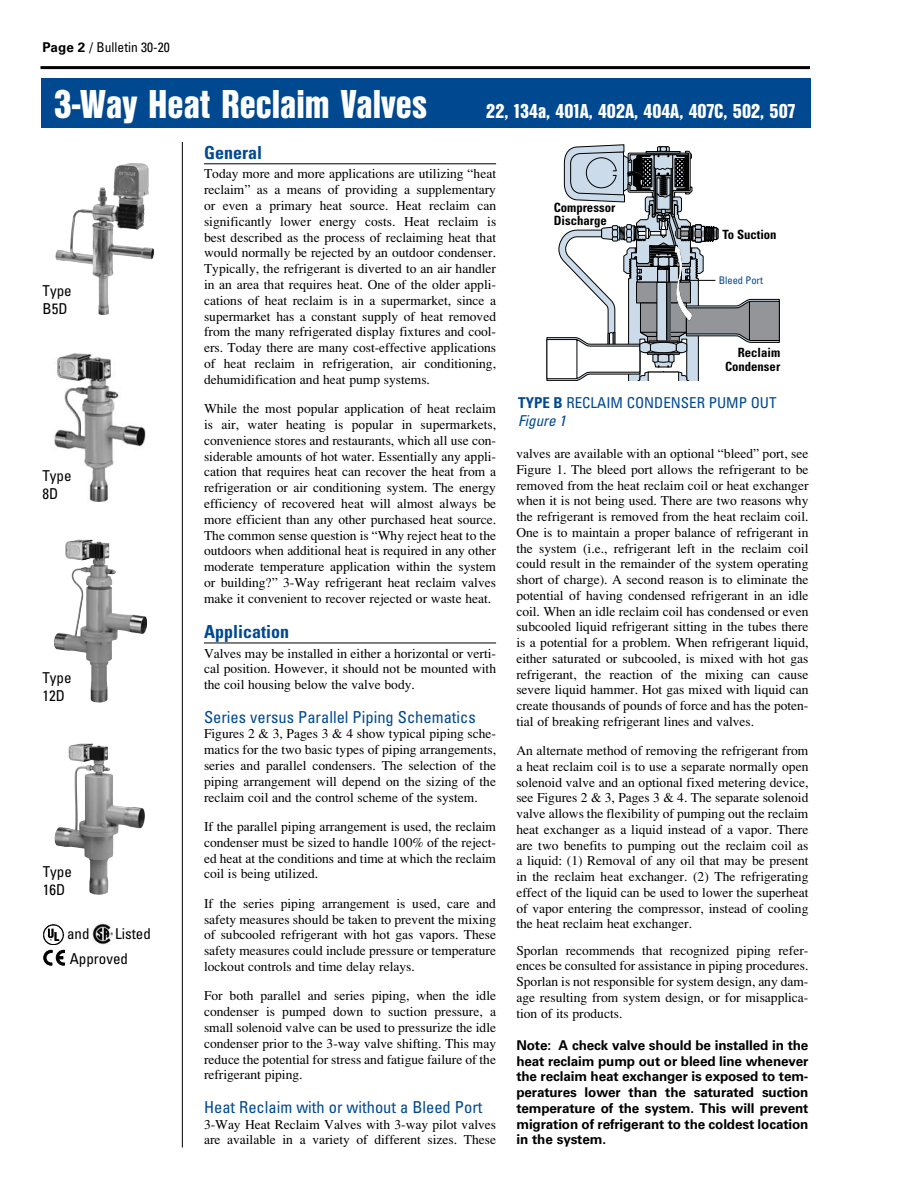
<style>
.page{position:relative;width:918px;height:1188px;background:#fff}
.page>*{position:absolute;margin:0;border:0;box-sizing:border-box;transform-origin:0 0}
.t1{font:42px "Nimbus San D Blac Cond";color:#fff}
.t2{font:21px "Nimbus San D Blac Cond";color:#fff}
.t3{font:700 condensed 18px "Univers";color:#004990}
.t4{font:condensed 16.5px "Univers";color:#004990}
.t5{font:condensed 15px/18px "Univers";color:#000}
.t6{font:condensed 15px/18px "Univers";color:#004990}
.t7{font:13.5px/15.8px "Times";color:#000;text-align:justify}
.t8{font:700 13.5px/15.8px "Univers";letter-spacing:-.01em;color:#000;text-align:justify}
.t9{font:condensed 13.5px "Univers";color:#000}
.t10{font:700 condensed 12.75px/13.5px "Univers";color:#000}
.t11{font:condensed 10.5px "Univers";color:#004990}
.s1{font-weight:700;font-stretch:normal}
.s2{font-weight:700}
.s3{font-style:italic}
</style>
<div class="page">
<hr style="left:204px;top:163px;width:292px;height:1px;background:#000">
<hr style="left:204px;top:643px;width:292px;height:1px;background:#000">
<svg style="left:547px;top:145px;width:233px;height:236px"></svg>
<div style="left:41px;top:78px;width:769px;height:50px;background:#004990"></div>
<hr style="left:40px;top:66px;width:770px;height:3px;background:#000">
<hr style="left:182px;top:142px;width:1px;height:1006px;background:#000">
<img style="left:55px;top:187px;width:97px;height:128px">
<img style="left:54px;top:539px;width:93px;height:164px">
<img style="left:54px;top:353px;width:92px;height:149px">
<img style="left:55px;top:743px;width:88px;height:152px">
<img style="left:43px;top:924px;width:21px;height:21px">
<img style="left:92px;top:924px;width:21px;height:21px">
<svg style="left:44px;top:950px;width:21px;height:16px"></svg>
<hr style="left:679px;top:280px;width:36px;height:1px;background:#000">
<p class="t9" style="left:42px;top:39px;width:129px"><span class="s1">Page 2</span> / Bulletin 30-20</p>
<h1 class="t1" style="left:54px;top:80px;width:375px">3-Way Heat Reclaim Valves</h1>
<h2 class="t2" style="left:486px;top:99px;width:310px">22, 134a, 401A, 402A, 404A, 407C, 502, 507</h2>
<p class="t5" style="left:43px;top:281px;width:31px">Type<br>B5D</p>
<p class="t5" style="left:42px;top:467px;width:31px">Type<br>8D</p>
<p class="t5" style="left:42px;top:669px;width:31px">Type<br>12D</p>
<p class="t5" style="left:43px;top:862px;width:31px">Type<br>16D</p>
<p class="t5" style="left:67px;top:924px;width:24px">and</p>
<p class="t5" style="left:70px;top:921px;width:83px;line-height:25.5px;text-indent:45px">Listed<br>Approved</p>
<h3 class="t3" style="left:204px;top:141px;width:59px">General</h3>
<p class="t7" style="left:204px;top:166px;width:294px">Today more and more applications are utilizing “heat reclaim” as a means of providing a supplementary or even a primary heat source. Heat reclaim can significantly lower energy costs. Heat reclaim is best described as the process of reclaiming heat that would normally be rejected by an outdoor condenser.<br>Typically, the refrigerant is diverted to an air handler in an area that requires heat. One of the older appli&shy;cations of heat reclaim is in a supermarket, since a supermarket has a constant supply of heat removed from the many refrigerated display fixtures and cool&shy;ers. Today there are many cost-effective applications of heat reclaim in refrigeration, air conditioning, dehumidification and heat pump systems.</p>
<p class="t7" style="left:204px;top:401px;width:294px">While the most popular application of heat reclaim is air, water heating is popular in supermarkets, convenience stores and restaurants, which all use con&shy;siderable amounts of hot water. Essentially any appli&shy;cation that requires heat can recover the heat from a refrigeration or air conditioning system. The energy efficiency of recovered heat will almost always be more efficient than any other purchased heat source.<br>The common sense question is “Why reject heat to the outdoors when additional heat is required in any other moderate temperature application within the system or building?” 3-Way refrigerant heat reclaim valves make it convenient to recover rejected or waste heat.</p>
<h3 class="t3" style="left:204px;top:621px;width:87px">Application</h3>
<p class="t7" style="left:204px;top:645px;width:294px">Valves may be installed in either a horizontal or verti&shy;cal position. However, it should not be mounted with the coil housing below the valve body.</p>
<p class="t4" style="left:204px;top:706px;width:273px">Series versus Parallel Piping Schematics</p>
<p class="t7" style="left:204px;top:726px;width:294px">Figures 2 &amp; 3, Pages 3 &amp; 4 show typical piping sche&shy;matics for the two basic types of piping arrangements, series and parallel condensers. The selection of the piping arrangement will depend on the sizing of the reclaim coil and the control scheme of the system.</p>
<p class="t7" style="left:204px;top:819px;width:294px">If the parallel piping arrangement is used, the reclaim condenser must be sized to handle 100% of the reject&shy;ed heat at the conditions and time at which the reclaim coil is being utilized.</p>
<p class="t7" style="left:204px;top:895px;width:294px">If the series piping arrangement is used, care and safety measures should be taken to prevent the mixing of subcooled refrigerant with hot gas vapors. These safety measures could include pressure or temperature lockout controls and time delay relays.</p>
<p class="t7" style="left:204px;top:988px;width:294px">For both parallel and series piping, when the idle condenser is pumped down to suction pressure, a small solenoid valve can be used to pressurize the idle condenser prior to the 3-way valve shifting. This may reduce the potential for stress and fatigue failure of the refrigerant piping.</p>
<p class="t4" style="left:204px;top:1096px;width:280px">Heat Reclaim with or without a Bleed Port</p>
<p class="t7" style="left:204px;top:1116px;width:294px">3-Way Heat Reclaim Valves with 3-way pilot valves are available in a variety of different sizes. These</p>
<p class="t10" style="left:554px;top:201px;width:63px">Compressor<br>Discharge</p>
<p class="t10" style="left:722px;top:228px;width:56px">To Suction</p>
<p class="t11" style="left:719px;top:273px;width:46px">Bleed Port</p>
<p class="t10" style="left:725px;top:346px;width:57px;text-align:right">Reclaim<br>Condenser</p>
<p class="t6" style="left:518px;top:394px;width:260px"><span class="s2">TYPE B</span> RECLAIM CONDENSER PUMP OUT<br><span class="s3">Fig-ure 1</span></p>
<p class="t7" style="left:516px;top:446px;width:294px">valves are available with an optional “bleed” port, see Figure 1. The bleed port allows the refrigerant to be removed from the heat reclaim coil or heat exchanger when it is not being used. There are two reasons why the refrigerant is removed from the heat reclaim coil.<br>One is to maintain a proper balance of refrigerant in the system (i.e., refrigerant left in the reclaim coil could result in the remainder of the system operating short of charge). A second reason is to eliminate the potential of having condensed refrigerant in an idle coil. When an idle reclaim coil has condensed or even subcooled liquid refrigerant sitting in the tubes there is a potential for a problem. When refrigerant liquid, either saturated or subcooled, is mixed with hot gas refrigerant, the reaction of the mixing can cause severe liquid hammer. Hot gas mixed with liquid can create thousands of pounds of force and has the poten&shy;tial of breaking refrigerant lines and valves.</p>
<p class="t7" style="left:516px;top:743px;width:294px">An alternate method of removing the refrigerant from a heat reclaim coil is to use a separate normally open solenoid valve and an optional fixed metering device, see Figures 2 &amp; 3, Pages 3 &amp; 4. The separate solenoid valve allows the flexibility of pumping out the reclaim heat exchanger as a liquid instead of a vapor. There are two benefits to pumping out the reclaim coil as a liquid: (1) Removal of any oil that may be present in the reclaim heat exchanger. (2) The refrigerating effect of the liquid can be used to lower the superheat of vapor entering the compressor, instead of cooling the heat reclaim heat exchanger.</p>
<p class="t7" style="left:516px;top:942px;width:294px">Sporlan recommends that recognized piping refer&shy;ences be consulted for assistance in piping procedures.<br>Sporlan is not responsible for system design, any dam&shy;age resulting from system design, or for misapplica&shy;tion of its products.</p>
<p class="t8" style="left:516px;top:1037px;width:294px">Note: A check valve should be installed in the heat reclaim pump out or bleed line whenever the reclaim heat exchanger is exposed to tem&shy;peratures lower than the saturated suction temperature of the system. This will prevent migration of refrigerant to the coldest location in the system.</p>
</div>
